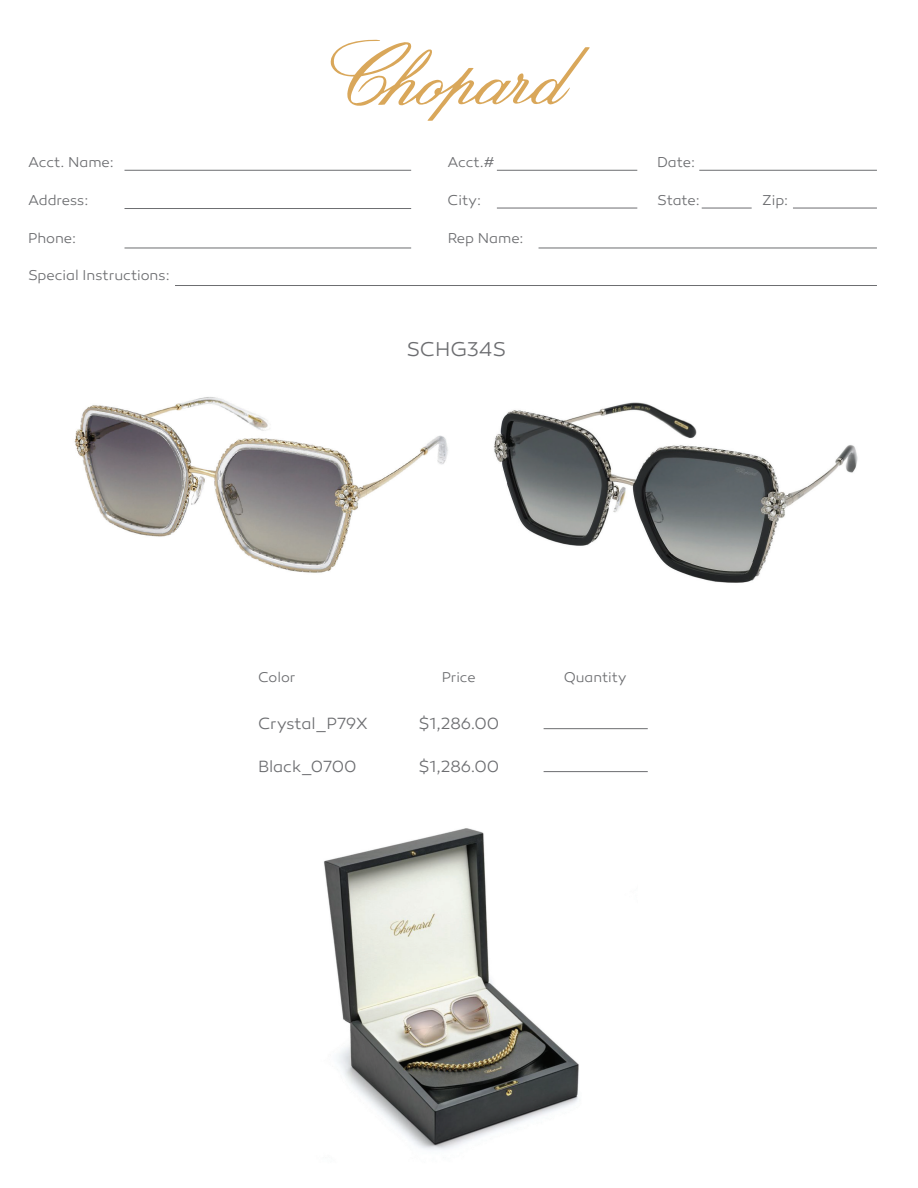
<style>
.page{position:relative;width:918px;height:1188px;background:#fff}
.page>*{position:absolute;margin:0;border:0;box-sizing:border-box;transform-origin:0 0}
.t1{font:300 20.4px "Canaro";color:#6c6d70}
.t2{font:300 16.5px "Canaro";letter-spacing:-.005em;color:#6c6d70}
.t3{font:300 14.55px "Canaro";letter-spacing:-.005em;color:#6c6d70}
.t4{font:300 14.4px "Canaro";letter-spacing:-.005em;color:#6c6d70}
</style>
<div class="page">
<hr style="left:125px;top:170px;width:286px;height:1px;background:#6c6d70">
<hr style="left:125px;top:208px;width:286px;height:1px;background:#6c6d70">
<hr style="left:125px;top:248px;width:286px;height:1px;background:#6c6d70">
<hr style="left:497px;top:170px;width:140px;height:1px;background:#6c6d70">
<hr style="left:497px;top:208px;width:140px;height:1px;background:#6c6d70">
<hr style="left:699px;top:170px;width:178px;height:1px;background:#6c6d70">
<hr style="left:539px;top:248px;width:338px;height:1px;background:#6c6d70">
<hr style="left:702px;top:208px;width:50px;height:1px;background:#6c6d70">
<hr style="left:793px;top:208px;width:84px;height:1px;background:#6c6d70">
<hr style="left:175px;top:285px;width:702px;height:1px;background:#6c6d70">
<img style="left:74px;top:397px;width:374px;height:176px">
<img style="left:494px;top:402px;width:364px;height:181px">
<img style="left:323px;top:828px;width:256px;height:322px">
<hr style="left:544px;top:771px;width:104px;height:1px;background:#6c6d70">
<hr style="left:544px;top:728px;width:104px;height:1px;background:#6c6d70">
<svg style="left:330px;top:39px;width:260px;height:82px"></svg>
<p class="t3" style="left:28px;top:153px;width:87px">Acct. Name:</p>
<p class="t3" style="left:448px;top:153px;width:48px">Acct.#</p>
<p class="t3" style="left:657px;top:153px;width:39px">Date:</p>
<p class="t3" style="left:28px;top:191px;width:62px">Address:</p>
<p class="t3" style="left:448px;top:191px;width:35px">City:</p>
<p class="t3" style="left:657px;top:191px;width:44px">State:</p>
<p class="t3" style="left:762px;top:191px;width:28px">Zip:</p>
<p class="t3" style="left:28px;top:229px;width:49px">Phone:</p>
<p class="t3" style="left:448px;top:229px;width:77px">Rep Name:</p>
<p class="t3" style="left:28px;top:267px;width:143px">Special Instructions:</p>
<h1 class="t1" style="left:406px;top:337px;width:102px">SCHG34S</h1>
<p class="t4" style="left:258px;top:669px;width:39px">Color</p>
<p class="t2" style="left:258px;top:714px;width:111px">Crystal_P79X</p>
<p class="t2" style="left:258px;top:757px;width:100px">Black_0700</p>
<p class="t4" style="left:442px;top:669px;width:35px">Price</p>
<p class="t4" style="left:564px;top:669px;width:64px">Quantity</p>
<p class="t2" style="left:418px;top:714px;width:82px">$1,286.00</p>
<p class="t2" style="left:418px;top:757px;width:82px">$1,286.00</p>
</div>
